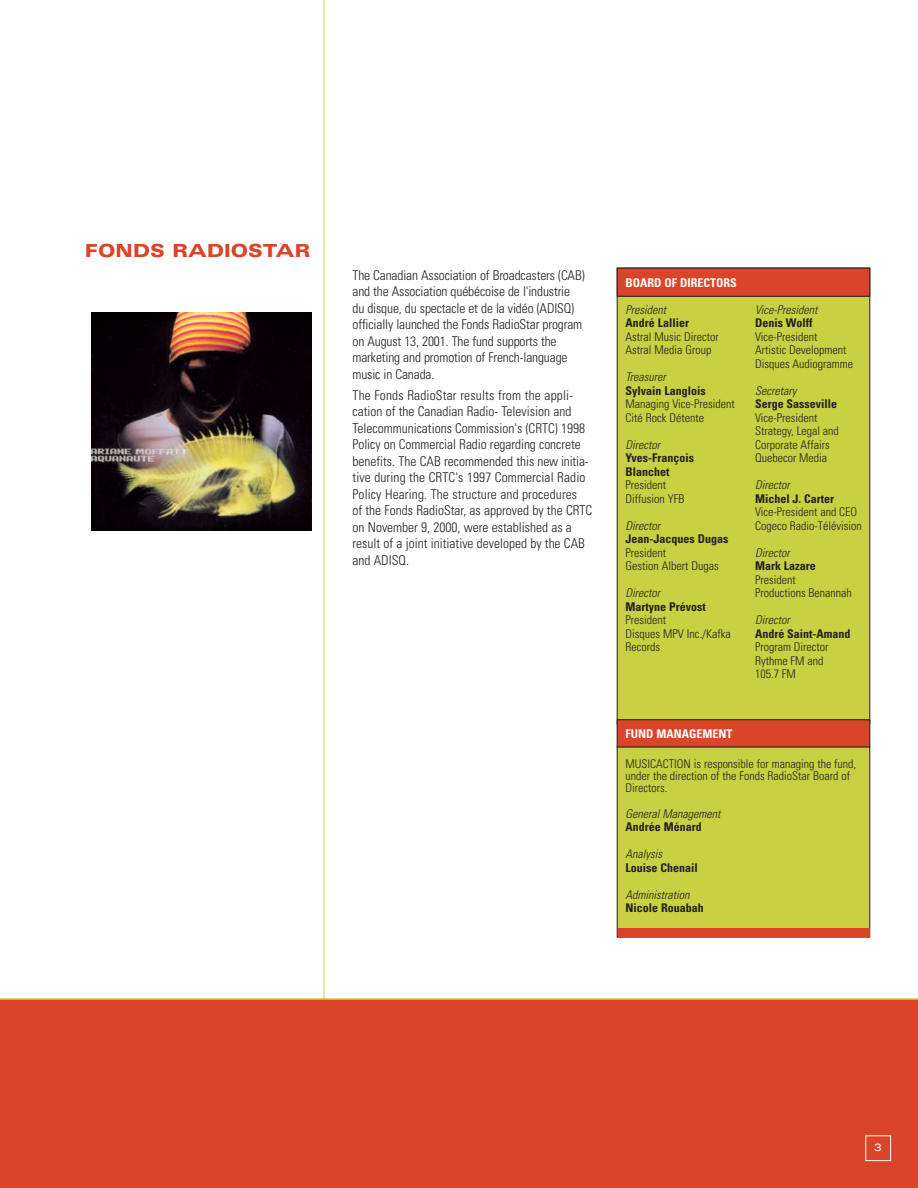
<style>
.page{position:relative;width:918px;height:1188px;background:#fff}
.page>*{position:absolute;margin:0;border:0;box-sizing:border-box;transform-origin:0 0}
.t1{font:900 expanded 18px "Univers";color:#da4428}
.t2{font:300 condensed 13.5px/16.5px "Univers";color:#231f20}
.t3{font:300 condensed 12px/13.5px "Univers";color:#231f20}
.t4{font:700 condensed 12px/13.5px "Univers";color:#231f20}
.t5{font:italic 300 condensed 12px "Univers";color:#231f20}
.t6{font:700 condensed 12px "Univers";color:#fff}
.t7{font:expanded 10.5px "Univers";color:#fff}
</style>
<div class="page">
<div style="left:617px;top:747px;width:253px;height:190px;background:#c9d041"></div>
<div style="left:617px;top:746px;width:253px;height:192px;border:1px solid #231f20"></div>
<hr style="left:324px;top:0;width:1px;height:1046px;background:#c9d041">
<div style="left:0;top:999px;width:918px;height:189px;background:#da4428"></div>
<div style="left:865px;top:1135px;width:26px;height:26px;border:1px solid #fff"></div>
<img style="left:91px;top:312px;width:220px;height:218px">
<div style="left:617px;top:268px;width:253px;height:456px;background:#c9d041"></div>
<div style="left:618px;top:928px;width:251px;height:9px;background:#da4428"></div>
<div style="left:617px;top:720px;width:253px;height:27px;background:#da4428"></div>
<div style="left:617px;top:719px;width:253px;height:28px;border:1px solid #231f20"></div>
<div style="left:617px;top:268px;width:253px;height:28px;background:#da4428"></div>
<div style="left:617px;top:268px;width:253px;height:29px;border:1px solid #231f20"></div>
<hr style="left:0;top:998px;width:918px;height:2px;background:#c9d041">
<h1 class="t1" style="left:85px;top:244px;width:227px">FONDS RADIOSTAR</h1>
<p class="t2" style="left:352px;top:268px;width:234px">The Canadian Association of Broadcasters (CAB) and the Association québécoise de l'industrie du disque, du spectacle et de la vidéo (ADISQ) officially launched the Fonds RadioStar program on August 13, 2001. The fund supports the marketing and promotion of French-language music in Canada.</p>
<p class="t2" style="left:352px;top:388px;width:241px">The Fonds RadioStar results from the appli&shy;cation of the Canadian Radio- Television and Telecommunications Commission's (CRTC) 1998<br>Policy on Commercial Radio regarding concrete benefits. The CAB recommended this new initia&shy;tive during the CRTC's 1997 Commercial Radio Policy Hearing. The structure and procedures<br>of the Fonds RadioStar, as approved by the CRTC on November 9, 2000, were established as a result of a joint initiative developed by the CAB and ADISQ.</p>
<p class="t6" style="left:626px;top:278px;width:113px">BOARD OF DIRECTORS</p>
<p class="t5" style="left:626px;top:305px;width:42px">President</p>
<p class="t4" style="left:626px;top:318px;width:65px">André Lallier</p>
<p class="t3" style="left:626px;top:331px;width:95px">Astral Music Director<br>Astral Media Group</p>
<p class="t5" style="left:626px;top:373px;width:42px">Treasurer</p>
<p class="t4" style="left:626px;top:385px;width:82px">Sylvain Langlois</p>
<p class="t3" style="left:626px;top:399px;width:111px">Managing Vice-President<br>Cité Rock Détente</p>
<p class="t5" style="left:626px;top:440px;width:36px">Director</p>
<p class="t4" style="left:626px;top:453px;width:70px">Yves-François<br>Blanchet</p>
<p class="t3" style="left:626px;top:480px;width:60px">President<br>Diffusion YFB</p>
<p class="t5" style="left:626px;top:521px;width:36px">Director</p>
<p class="t4" style="left:626px;top:534px;width:104px">Jean-Jacques Dugas</p>
<p class="t3" style="left:626px;top:547px;width:95px">President<br>Gestion Albert Dugas</p>
<p class="t5" style="left:626px;top:589px;width:36px">Director</p>
<p class="t4" style="left:626px;top:601px;width:82px">Martyne Prévost</p>
<p class="t3" style="left:626px;top:615px;width:107px">President<br>Disques MPV Inc./Kafka<br>Records</p>
<p class="t5" style="left:755px;top:305px;width:64px">Vice-President</p>
<p class="t4" style="left:755px;top:318px;width:59px">Denis Wolff</p>
<p class="t3" style="left:755px;top:331px;width:100px">Vice-President<br>Artistic Development<br>Disques Audiogramme</p>
<p class="t5" style="left:755px;top:386px;width:43px">Secretary</p>
<p class="t4" style="left:755px;top:399px;width:84px">Serge Sasseville</p>
<p class="t3" style="left:755px;top:412px;width:85px">Vice-President<br>Strategy, Legal and<br>Corporate Affairs<br>Quebecor Media</p>
<p class="t5" style="left:755px;top:481px;width:36px">Director</p>
<p class="t4" style="left:755px;top:493px;width:81px">Michel J. Carter</p>
<p class="t3" style="left:755px;top:507px;width:108px">Vice-President and CEO<br>Cogeco Radio-Télévision</p>
<p class="t5" style="left:755px;top:548px;width:36px">Director</p>
<p class="t4" style="left:755px;top:561px;width:62px">Mark Lazare</p>
<p class="t3" style="left:755px;top:574px;width:98px">President<br>Productions Benannah</p>
<p class="t5" style="left:755px;top:616px;width:36px">Director</p>
<p class="t4" style="left:755px;top:628px;width:97px">André Saint-Amand</p>
<p class="t3" style="left:755px;top:642px;width:75px">Program Director<br>Rythme FM and<br>105.7 FM</p>
<p class="t6" style="left:626px;top:730px;width:108px">FUND MANAGEMENT</p>
<p class="t3" style="left:626px;top:759px;width:232px;line-height:12px">MUSICACTION is responsible for managing the fund, under the direction of the Fonds RadioStar Board of<br>Directors.</p>
<p class="t5" style="left:626px;top:809px;width:96px">General Management</p>
<p class="t4" style="left:626px;top:822px;width:78px">Andrée Ménard</p>
<p class="t5" style="left:626px;top:850px;width:38px">Analysis</p>
<p class="t4" style="left:626px;top:862px;width:74px">Louise Chenail</p>
<p class="t5" style="left:626px;top:890px;width:65px">Administration</p>
<p class="t4" style="left:626px;top:903px;width:80px">Nicole Rouabah</p>
<p class="t7" style="left:874px;top:1143px;width:9px">3</p>
</div>
